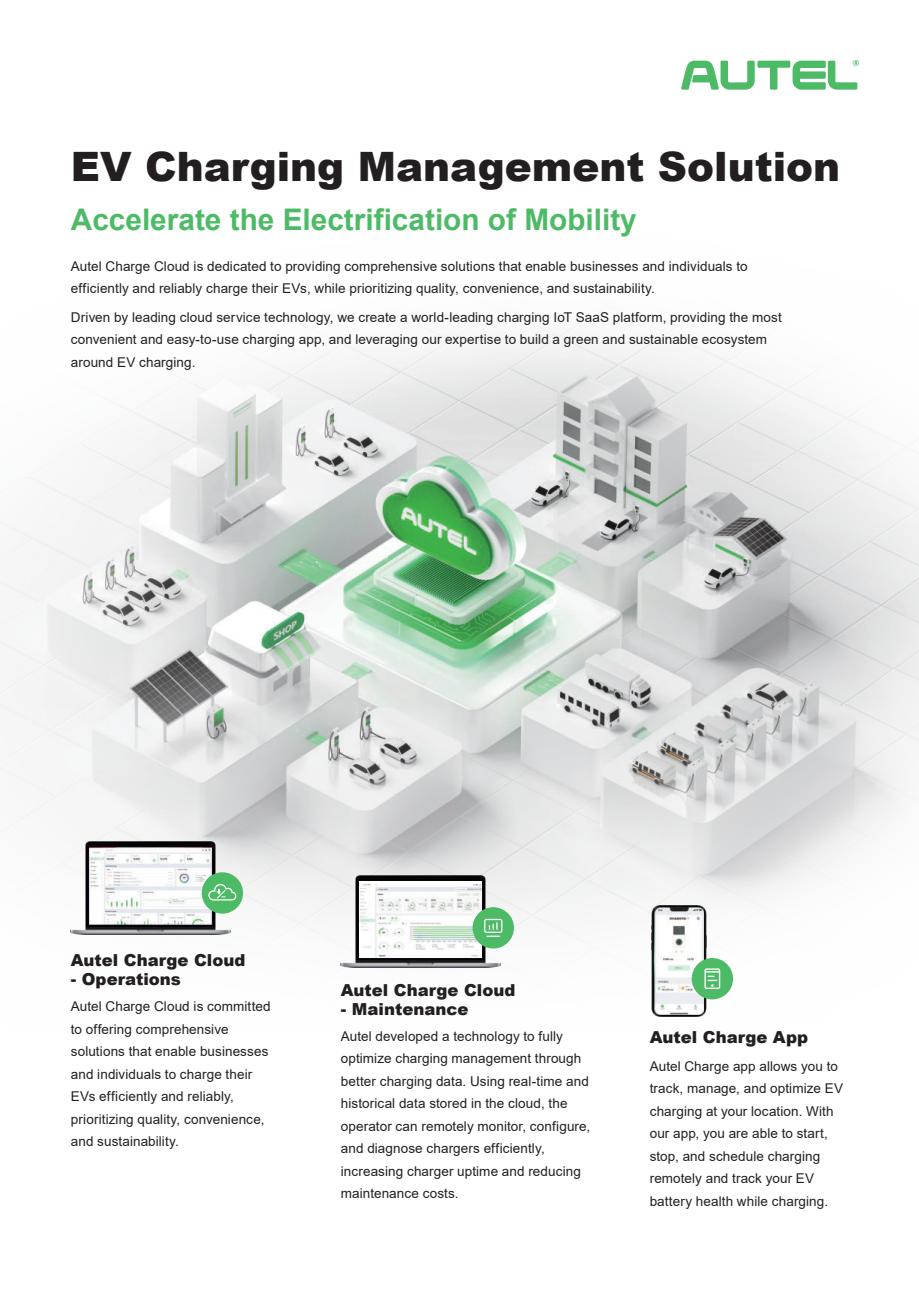
<style>
.page{position:relative;width:919px;height:1289px;background:#fff}
.page>*{position:absolute;margin:0;border:0;box-sizing:border-box;transform-origin:0 0}
.t1{font:900 40.5px "Arial";color:#231f20}
.t2{font:700 29.7px "Arial";color:#4dba66}
.t3{font:900 16.5px "Arial";color:#231f20}
.t4{font:13.5px/22.5px "Arial";letter-spacing:.005em;color:#231f20}
</style>
<div class="page">
<img style="left:0;top:321px;width:918px;height:696px">
<svg style="left:681px;top:60px;width:177px;height:30px"></svg>
<img style="left:651px;top:905px;width:55px;height:111px">
<img style="left:654px;top:907px;width:49px;height:107px">
<img style="left:71px;top:842px;width:159px;height:92px">
<img style="left:90px;top:848px;width:121px;height:76px">
<img style="left:341px;top:875px;width:159px;height:92px">
<img style="left:359px;top:883px;width:123px;height:74px">
<hr style="left:359px;top:881px;width:123px;height:2px;background:#fff">
<div style="left:202px;top:872px;width:41px;height:41px;background:#4dba66;border-radius:50%"></div>
<svg style="left:208px;top:883px;width:28px;height:17px"></svg>
<div style="left:472px;top:907px;width:42px;height:41px;background:#4dba66;border-radius:50%"></div>
<svg style="left:484px;top:918px;width:18px;height:18px"></svg>
<div style="left:691px;top:958px;width:42px;height:41px;background:#4dba66;border-radius:50%"></div>
<svg style="left:704px;top:968px;width:16px;height:21px"></svg>
<h1 class="t1" style="left:71px;top:152px;width:770px">EV Charging Management Solution</h1>
<h2 class="t2" style="left:71px;top:208px;width:567px">Accelerate the Electrification of Mobility</h2>
<p class="t4" style="left:71px;top:256px;width:678px">Autel Charge Cloud is dedicated to providing comprehensive solutions that enable businesses and individuals to efficiently and reliably charge their EVs, while prioritizing quality, convenience, and sustainability.</p>
<p class="t4" style="left:71px;top:307px;width:712px">Driven by leading cloud service technology, we create a world-leading charging IoT SaaS platform, providing the most convenient and easy-to-use charging app, and leveraging our expertise to build a green and sustainable ecosystem around EV charging.</p>
<p class="t3" style="left:71px;top:953px;width:176px">Autel Charge Cloud</p>
<p class="t3" style="left:71px;top:973px;width:111px">- Operations</p>
<p class="t4" style="left:71px;top:996px;width:201px">Autel Charge Cloud is committed to offering comprehensive solutions that enable businesses and individuals to charge their<br>EVs efficiently and reliably, prioritizing quality, convenience, and sustainability.</p>
<p class="t3" style="left:341px;top:983px;width:176px">Autel Charge Cloud</p>
<p class="t3" style="left:341px;top:1003px;width:129px">- Maintenance</p>
<p class="t4" style="left:341px;top:1026px;width:223px">Autel developed a technology to fully</p>
<p class="t3" style="left:649px;top:1031px;width:160px">Autel Charge App</p>
<p class="t4" style="left:341px;top:1048px;width:251px">optimize charging management through better charging data. Using real-time and historical data stored in the cloud, the operator can remotely monitor, configure, and diagnose chargers efficiently, increasing charger uptime and reducing maintenance costs.</p>
<p class="t4" style="left:649px;top:1055px;width:195px">Autel Charge app allows you to track, manage, and optimize EV charging at your location. With our app, you are able to start, stop, and schedule charging remotely and track your EV battery health while charging.</p>
</div>
